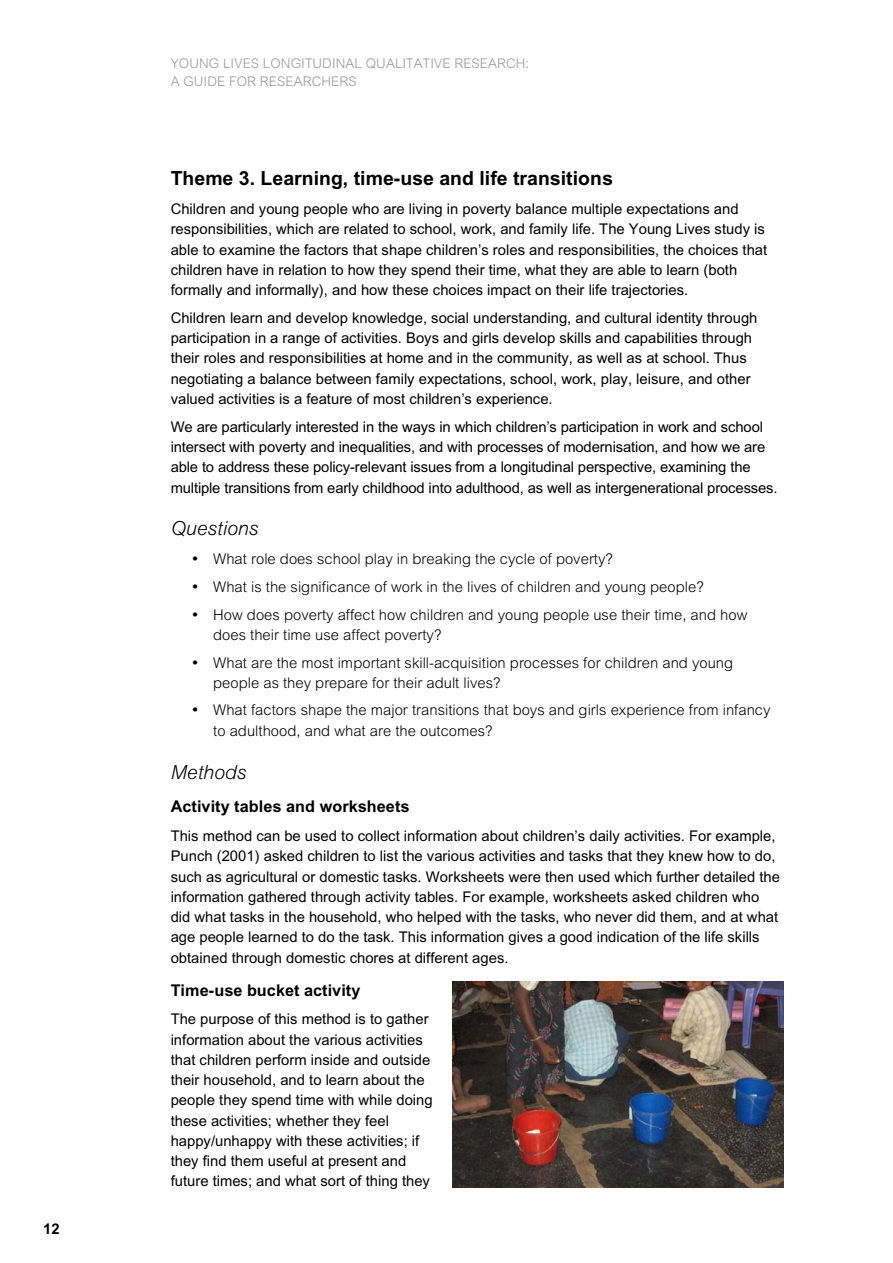
<style>
.page{position:relative;width:893px;height:1263px;background:#fff}
.page>*{position:absolute;margin:0;border:0;box-sizing:border-box;transform-origin:0 0}
.t1{font:700 19.5px "Arial";color:#000}
.t2{font:italic 300 19.5px "Arial";color:#000}
.t3{font:700 16.2px "Arial";letter-spacing:.005em;color:#000}
.t4{font:14.7px/20.2px "Arial";color:#000}
.t5{font:300 14.7px/20.1px "Arial";letter-spacing:.005em;color:#000}
.t6{font:700 14.7px "Arial";color:#000}
.t7{font:300 13.35px/18px "Arial";letter-spacing:.01em;color:#999}
</style>
<div class="page">
<img style="left:453px;top:981px;width:330px;height:206px">
<p class="t6" style="left:43px;top:1224px;width:18px">12</p>
<p class="t7" style="left:171px;top:56px;width:360px">YOUNG LIVES LONGITUDINAL QUALITATIVE RESEARCH:<br>A GUIDE FOR RESEARCHERS</p>
<h1 class="t1" style="left:171px;top:171px;width:444px">Theme 3. Learning, time-use and life transitions</h1>
<p class="t4" style="left:171px;top:200px;width:598px">Children and young people who are living in poverty balance multiple expectations and responsibilities, which are related to school, work, and family life. The Young Lives study is able to examine the factors that shape children’s roles and responsibilities, the choices that children have in relation to how they spend their time, what they are able to learn (both formally and informally), and how these choices impact on their life trajectories.</p>
<p class="t4" style="left:171px;top:309px;width:588px">Children learn and develop knowledge, social understanding, and cultural identity through participation in a range of activities. Boys and girls develop skills and capabilities through their roles and responsibilities at home and in the community, as well as at school. Thus negotiating a balance between family expectations, school, work, play, leisure, and other valued activities is a feature of most children’s experience.</p>
<p class="t4" style="left:171px;top:418px;width:608px">We are particularly interested in the ways in which children’s participation in work and school intersect with poverty and inequalities, and with processes of modernisation, and how we are able to address these policy-relevant issues from a longitudinal perspective, examining the multiple transitions from early childhood into adulthood, as well as intergenerational processes.</p>
<h1 class="t2" style="left:171px;top:521px;width:89px">Questions</h1>
<p class="t5" style="left:192px;top:550px;width:422px">• What role does school play in breaking the cycle of poverty?</p>
<p class="t5" style="left:192px;top:578px;width:513px">• What is the significance of work in the lives of children and young people?</p>
<p class="t5" style="left:213px;top:606px;width:536px;text-indent:-21px">• How does poverty affect how children and young people use their time, and how does their time use affect poverty?</p>
<p class="t5" style="left:213px;top:654px;width:521px;text-indent:-21px">• What are the most important skill-acquisition processes for children and young people as they prepare for their adult lives?</p>
<p class="t5" style="left:213px;top:701px;width:559px;line-height:20.5px;text-indent:-21px">• What factors shape the major transitions that boys and girls experience from infancy to adulthood, and what are the outcomes?</p>
<h1 class="t2" style="left:171px;top:764px;width:77px">Methods</h1>
<p class="t3" style="left:171px;top:801px;width:240px">Activity tables and worksheets</p>
<p class="t4" style="left:171px;top:827px;width:611px">This method can be used to collect information about children’s daily activities. For example, Punch (2001) asked children to list the various activities and tasks that they knew how to do, such as agricultural or domestic tasks. Worksheets were then used which further detailed the information gathered through activity tables. For example, worksheets asked children who did what tasks in the household, who helped with the tasks, who never did them, and at what age people learned to do the task. This information gives a good indication of the life skills obtained through domestic chores at different ages.</p>
<p class="t3" style="left:171px;top:984px;width:191px">Time-use bucket activity</p>
<p class="t4" style="left:171px;top:1010px;width:264px">The purpose of this method is to gather information about the various activities that children perform inside and outside their household, and to learn about the people they spend time with while doing these activities; whether they feel happy/unhappy with these activities; if they find them useful at present and future times; and what sort of thing they</p>
</div>
